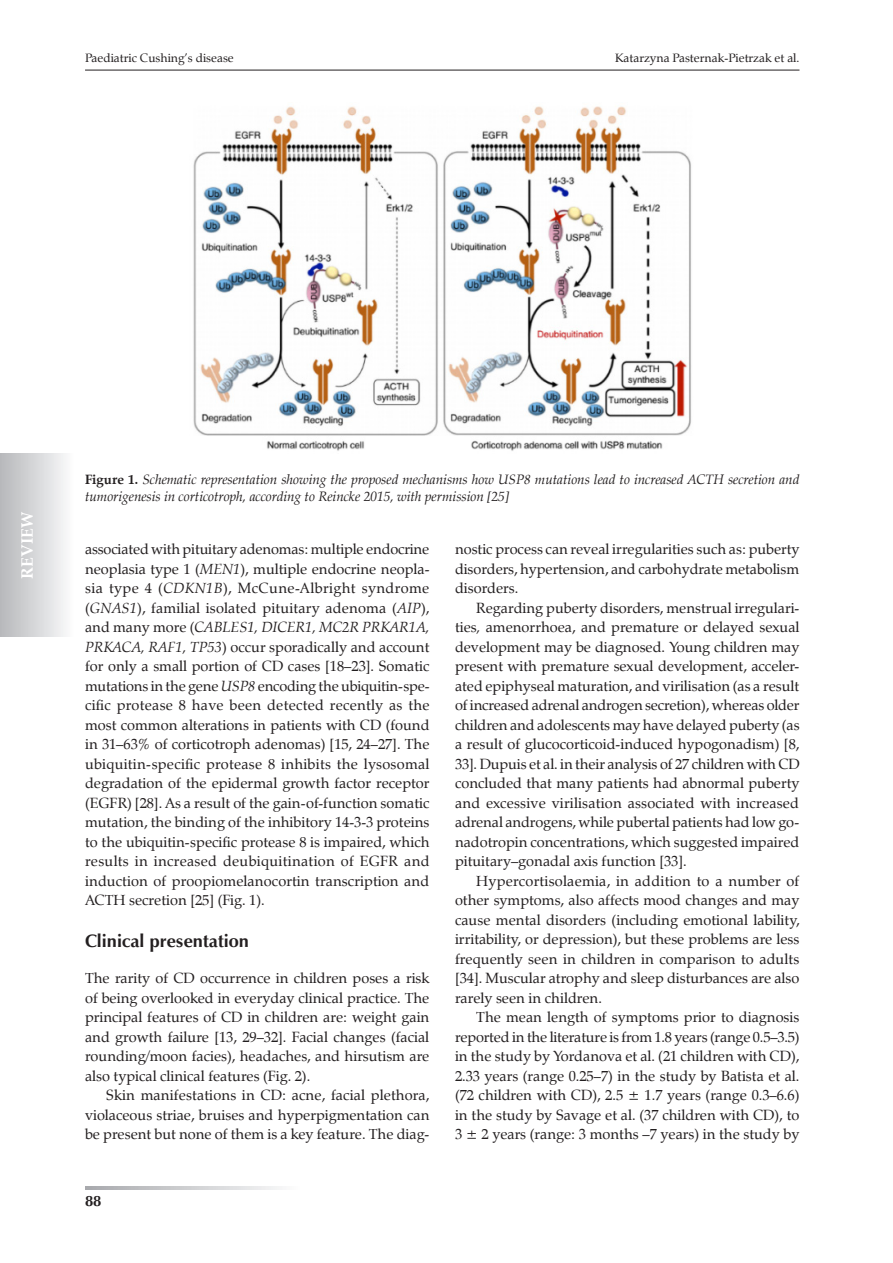
<style>
.page{position:relative;width:893px;height:1263px;background:#fff}
.page>*{position:absolute;margin:0;border:0;box-sizing:border-box;transform-origin:0 0}
.t1{font:700 18px "Zapf Humnst EU";color:#231f20}
.t2{font:700 16.5px "Zapf Calligr EU";color:#fff}
.t3{font:700 15px "Zapf Humnst EU";color:#231f20}
.t4{font:14.55px/19.5px "Zapf Calligr EU";color:#231f20;text-align:justify}
.t5{font:italic 13.5px/17px "Zapf Calligr EU";color:#231f20}
.t6{font:12px "Zapf Calligr EU";color:#231f20}
.s1{font-weight:700;font-style:normal}
.s2{font-style:italic}
</style>
<div class="page">
<hr style="left:85px;top:70px;width:714px;height:1px;background:#231f20">
<div style="left:0;top:453px;width:73px;height:184px;background:linear-gradient(to right,#b6b8bb,#fbfbfc)"></div>
<svg style="left:85px;top:1186px;width:194px;height:3px"></svg>
<img style="left:193px;top:106px;width:498px;height:345px">
<p class="t6" style="left:85px;top:50px;width:150px">Paediatric Cushing’s disease</p>
<p class="t6" style="left:615px;top:50px;width:186px">Katarzyna Pasternak-Pietrzak et al.</p>
<p class="t2" style="left:17px;top:579px;width:69px;rotate:-90deg">REVIEW</p>
<p class="t5" style="left:85px;top:471px;width:716px"><span class="s1">Figure 1.</span> Schematic representation showing the proposed mechanisms how USP8 mutations lead to increased ACTH secretion and tumorigenesis in corticotroph, according to Reincke 2015, with permission [25]</p>
<p class="t4" style="left:85px;top:540px;width:346px">associated with pituitary adenomas: multiple endocrine neoplasia type 1 (<span class="s2">MEN1</span>), multiple endocrine neopla&shy;sia type 4 (<span class="s2">CDKN1B</span>), McCune-Albright syndrome (<span class="s2">GNAS1</span>), familial isolated pituitary adenoma (<span class="s2">AIP</span>), and many more (<span class="s2">CABLES1, DICER1, MC2R PRKAR1A, PRKACA, RAF1, TP53</span>) occur sporadically and account for only a small portion of CD cases [18–23]. Somatic mutations in the gene <span class="s2">USP8</span> encoding the ubiquitin-spe&shy;cific protease 8 have been detected recently as the most common alterations in patients with CD (found in 31–63% of corticotroph adenomas) [15, 24–27]. The ubiquitin-specific protease 8 inhibits the lysosomal degradation of the epidermal growth factor receptor (EGFR) [28]. As a result of the gain-of-function somatic mutation, the binding of the inhibitory 14-3-3 proteins to the ubiquitin-specific protease 8 is impaired, which results in increased deubiquitination of EGFR and induction of proopiomelanocortin transcription and ACTH secretion [25] (Fig. 1).</p>
<p class="t1" style="left:85px;top:930px;width:166px">Clinical presentation</p>
<p class="t4" style="left:85px;top:969px;width:346px">The rarity of CD occurrence in children poses a risk of being overlooked in everyday clinical practice. The principal features of CD in children are: weight gain and growth failure [13, 29–32]. Facial changes (facial rounding/moon facies), headaches, and hirsutism are also typical clinical features (Fig. 2).</p>
<p class="t4" style="left:85px;top:1086px;width:346px;text-indent:21px">Skin manifestations in CD: acne, facial plethora, violaceous striae, bruises and hyperpigmentation can be present but none of them is a key feature. The diag-</p>
<p class="t3" style="left:85px;top:1191px;width:18px">88</p>
<p class="t4" style="left:455px;top:540px;width:346px">nostic process can reveal irregularities such as: puberty disorders, hypertension, and carbohydrate metabolism disorders.</p>
<p class="t4" style="left:455px;top:598px;width:346px;text-indent:21px">Regarding puberty disorders, menstrual irregulari&shy;ties<span class="s2">,</span> amenorrhoea, and premature or delayed sexual development may be diagnosed. Young children may present with premature sexual development, acceler&shy;ated epiphyseal maturation, and virilisation (as a result of increased adrenal androgen secretion), whereas older children and adolescents may have delayed puberty (as a result of glucocorticoid-induced hypogonadism) [8, 33]. Dupuis et al. in their analysis of 27 children with CD concluded that many patients had abnormal puberty and excessive virilisation associated with increased adrenal androgens, while pubertal patients had low go&shy;nadotropin concentrations, which suggested impaired pituitary–gonadal axis function [33].</p>
<p class="t4" style="left:455px;top:871px;width:346px;text-indent:21px">Hypercortisolaemia, in addition to a number of other symptoms, also affects mood changes and may cause mental disorders (including emotional lability, irritability, or depression), but these problems are less frequently seen in children in comparison to adults [34]. Muscular atrophy and sleep disturbances are also rarely seen in children.</p>
<p class="t4" style="left:455px;top:1008px;width:346px;text-indent:21px">The mean length of symptoms prior to diagnosis reported in the literature is from 1.8 years (range 0.5–3.5) in the study by Yordanova et al. (21 children with CD), 2.33 years (range 0.25–7) in the study by Batista et al. (72 children with CD), 2.5 ± 1.7 years (range 0.3–6.6) in the study by Savage et al. (37 children with CD), to 3 ± 2 years (range: 3 months –7 years) in the study by</p>
</div>
